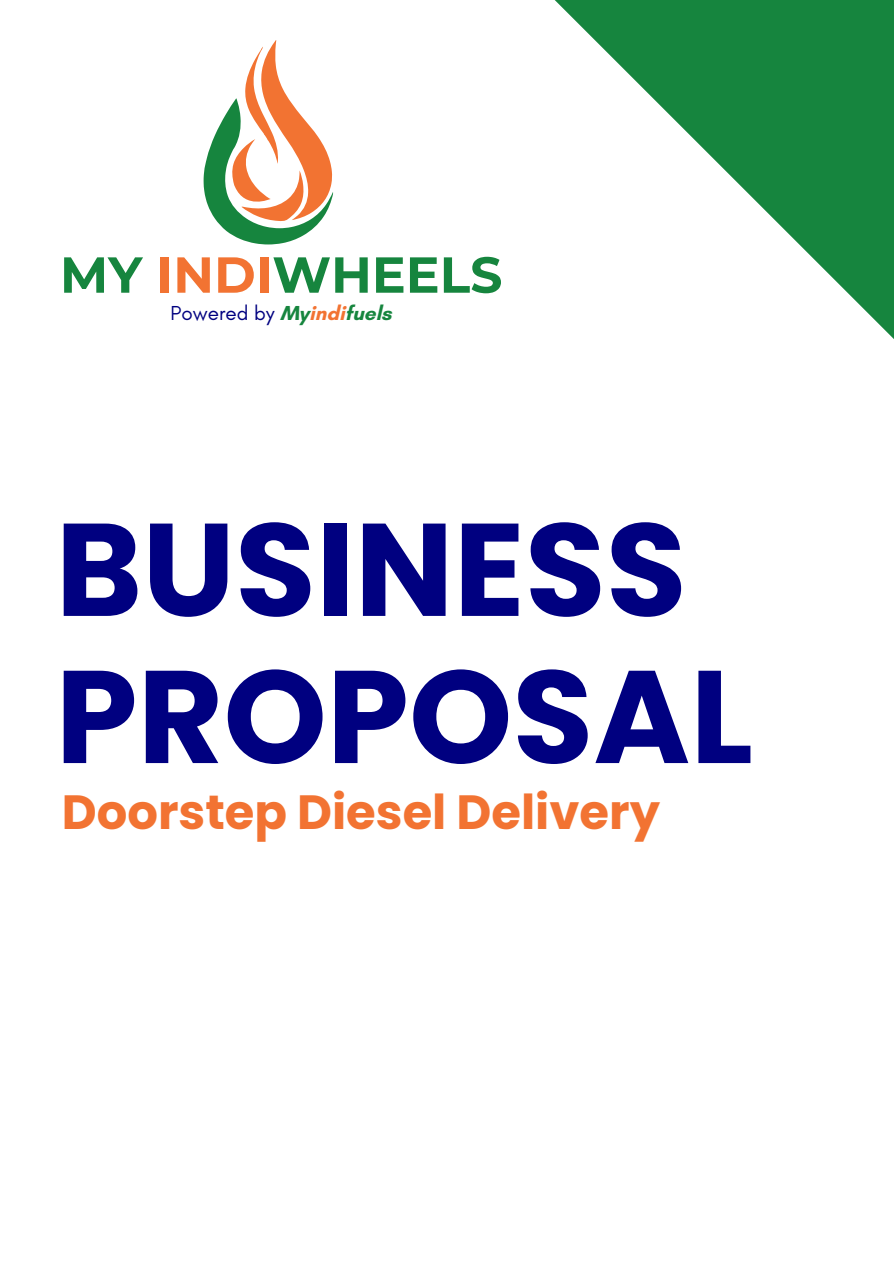
<style>
.page{position:relative;width:894px;height:1264px;background:#fff}
.page>*{position:absolute;margin:0;border:0;box-sizing:border-box;transform-origin:0 0}
.t1{font:700 131.55px/147.1px "Poppins";color:#000080}
.t2{font:700 50.55px "Montserrat";color:#16853e}
.t3{font:700 48px "Poppins";color:#f27332}
.t4{font:20.55px "Glacial Indifference";color:#000080}
.s1{color:#f27332}
.s2{font-weight:700;color:#16853e}
.s3{font-weight:700;color:#f27332}
</style>
<div class="page">
<svg style="left:555px;top:0;width:338px;height:338px"></svg>
<svg style="left:203px;top:40px;width:130px;height:204px"></svg>
<p class="t2" style="left:60px;top:244px;width:444px">MY <span class="s1">INDI</span>WHEELS</p>
<p class="t4" style="left:171px;top:301px;width:222px">Powered by <span class="s2">My</span><span class="s3">indi</span><span class="s2">fuels</span></p>
<p class="t1" style="left:55px;top:496px;width:698px">BUSINESS<br>PROPOSAL</p>
<h1 class="t3" style="left:62px;top:779px;width:599px">Doorstep Diesel Delivery</h1>
</div>
